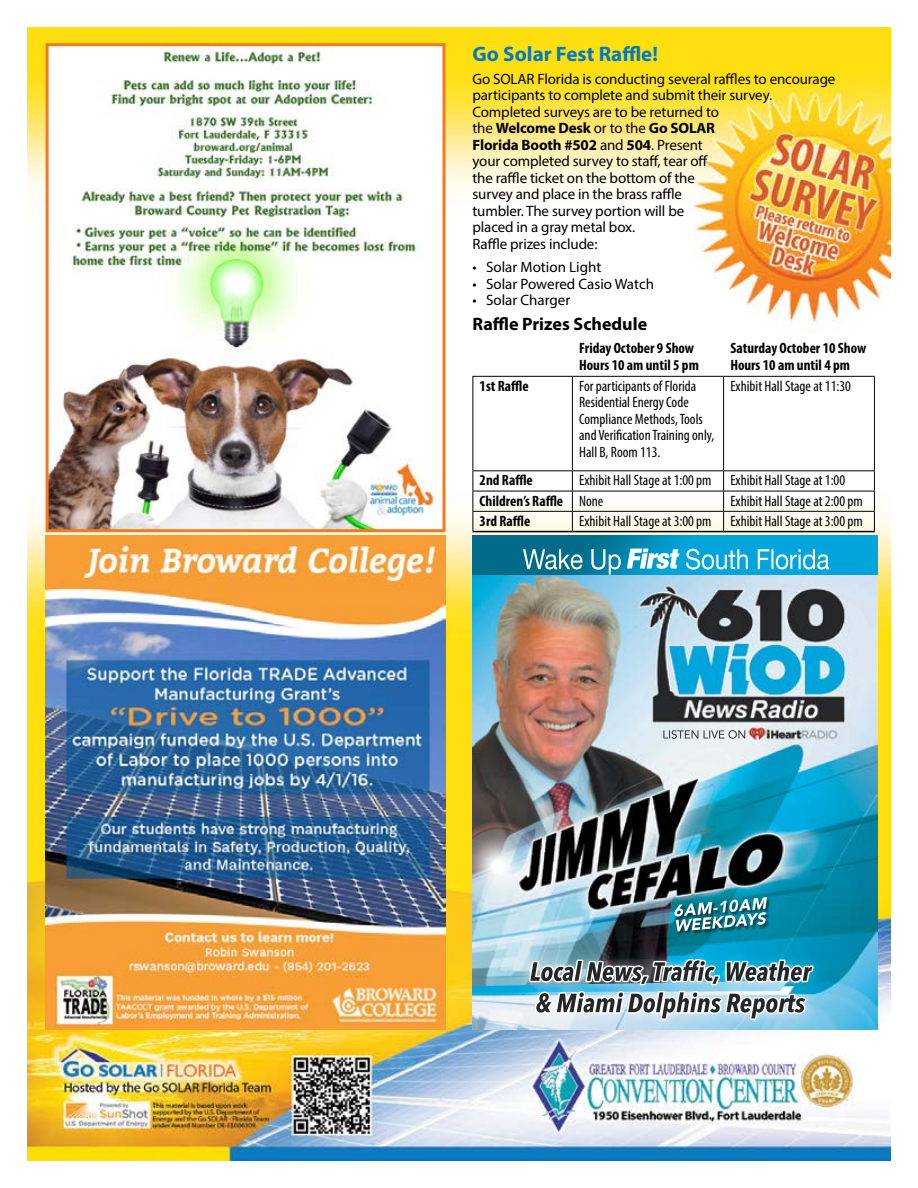
<style>
.page{position:relative;width:918px;height:1188px;background:#fff}
.page>*{position:absolute;margin:0;border:0;box-sizing:border-box;transform-origin:0 0}
.t1{font:700 21px "Myriad Pro";color:#007ac2}
.t2{font:700 18px "Myriad Pro";color:#000}
.t3{font:15px/16.5px "Myriad Pro";letter-spacing:-.01em;color:#000}
.t4{font:condensed 15px/16.5px "Myriad Pro";color:#000}
.t5{font:700 condensed 15px/16.5px "Myriad Pro";color:#000}
.s1{font-weight:700}
</style>
<div class="page">
<img style="left:27px;top:27px;width:864px;height:1134px">
<img style="left:50px;top:47px;width:392px;height:481px">
<div style="left:46px;top:43px;width:400px;height:489px;border:3px solid #f47920"></div>
<hr style="left:472px;top:531px;width:100px;height:1px;background:#000">
<hr style="left:572px;top:531px;width:152px;height:1px;background:#000">
<hr style="left:724px;top:531px;width:151px;height:1px;background:#000">
<hr style="left:472px;top:376px;width:100px;height:1px;background:#000">
<hr style="left:472px;top:377px;width:1px;height:93px;background:#000">
<hr style="left:572px;top:376px;width:152px;height:1px;background:#000">
<hr style="left:572px;top:377px;width:1px;height:93px;background:#000">
<hr style="left:724px;top:376px;width:151px;height:1px;background:#000">
<hr style="left:723px;top:377px;width:1px;height:93px;background:#000">
<hr style="left:874px;top:377px;width:1px;height:93px;background:#000">
<hr style="left:472px;top:470px;width:100px;height:1px;background:#000">
<hr style="left:572px;top:470px;width:152px;height:1px;background:#000">
<hr style="left:724px;top:470px;width:151px;height:1px;background:#000">
<hr style="left:472px;top:491px;width:100px;height:1px;background:#000">
<hr style="left:572px;top:491px;width:152px;height:1px;background:#000">
<hr style="left:724px;top:491px;width:151px;height:1px;background:#000">
<hr style="left:472px;top:511px;width:100px;height:1px;background:#000">
<svg style="left:472px;top:471px;width:1px;height:60px"></svg>
<hr style="left:572px;top:511px;width:152px;height:1px;background:#000">
<svg style="left:572px;top:471px;width:1px;height:60px"></svg>
<hr style="left:724px;top:511px;width:151px;height:1px;background:#000">
<svg style="left:723px;top:471px;width:1px;height:60px"></svg>
<svg style="left:874px;top:471px;width:1px;height:60px"></svg>
<img style="left:45px;top:536px;width:401px;height:494px">
<img style="left:472px;top:574px;width:406px;height:456px">
<img style="left:472px;top:536px;width:406px;height:38px">
<img style="left:627px;top:549px;width:52px;height:20px">
<img style="left:472px;top:981px;width:316px;height:11px">
<img style="left:653px;top:959px;width:59px;height:24px">
<p class="t1" style="left:472px;top:40px;width:187px">Go Solar Fest Raffle!</p>
<p class="t3" style="left:472px;top:70px;width:364px">Go SOLAR Florida is conducting several raffles to encourage participants to complete and submit their survey.<br>Completed surveys are to be returned to<br>the <span class="s1">Welcome Desk</span> or to the <span class="s1">Go SOLAR<br>Florida Booth #502</span> and <span class="s1">504</span>. Present<br>your completed survey to staff, tear off<br>the raffle ticket on the bottom of the<br>survey and place in the brass raffle<br>tumbler. The survey portion will be<br>placed in a gray metal box.<br>Raffle prizes include:</p>
<p class="t3" style="left:472px;top:259px;width:130px">• Solar Motion Light</p>
<p class="t3" style="left:472px;top:275px;width:183px">• Solar Powered Casio Watch</p>
<p class="t3" style="left:472px;top:292px;width:99px">• Solar Charger</p>
<p class="t2" style="left:472px;top:312px;width:176px">Raffle Prizes Schedule</p>
<p class="t5" style="left:579px;top:340px;width:121px">Friday October 9 Show<br>Hours 10 am until 5 pm</p>
<p class="t5" style="left:730px;top:340px;width:138px">Saturday October 10 Show<br>Hours 10 am until 4 pm</p>
<p class="t5" style="left:480px;top:377px;width:51px">1st Raffle</p>
<p class="t4" style="left:579px;top:377px;width:137px">For participants of Florida<br>Residential Energy Code<br>Compliance Methods, Tools and Verification Training only,<br>Hall B, Room 113.</p>
<p class="t4" style="left:730px;top:377px;width:122px">Exhibit Hall Stage at 11:30</p>
<p class="t5" style="left:480px;top:472px;width:55px">2nd Raffle</p>
<p class="t4" style="left:579px;top:472px;width:134px">Exhibit Hall Stage at 1:00 pm</p>
<p class="t4" style="left:730px;top:472px;width:116px">Exhibit Hall Stage at 1:00</p>
<p class="t5" style="left:480px;top:492px;width:85px">Children’s Raffle</p>
<p class="t4" style="left:579px;top:492px;width:26px">None</p>
<p class="t4" style="left:730px;top:492px;width:134px">Exhibit Hall Stage at 2:00 pm</p>
<p class="t5" style="left:480px;top:512px;width:52px">3rd Raffle</p>
<p class="t4" style="left:579px;top:512px;width:134px">Exhibit Hall Stage at 3:00 pm</p>
<p class="t4" style="left:730px;top:512px;width:134px">Exhibit Hall Stage at 3:00 pm</p>
</div>
